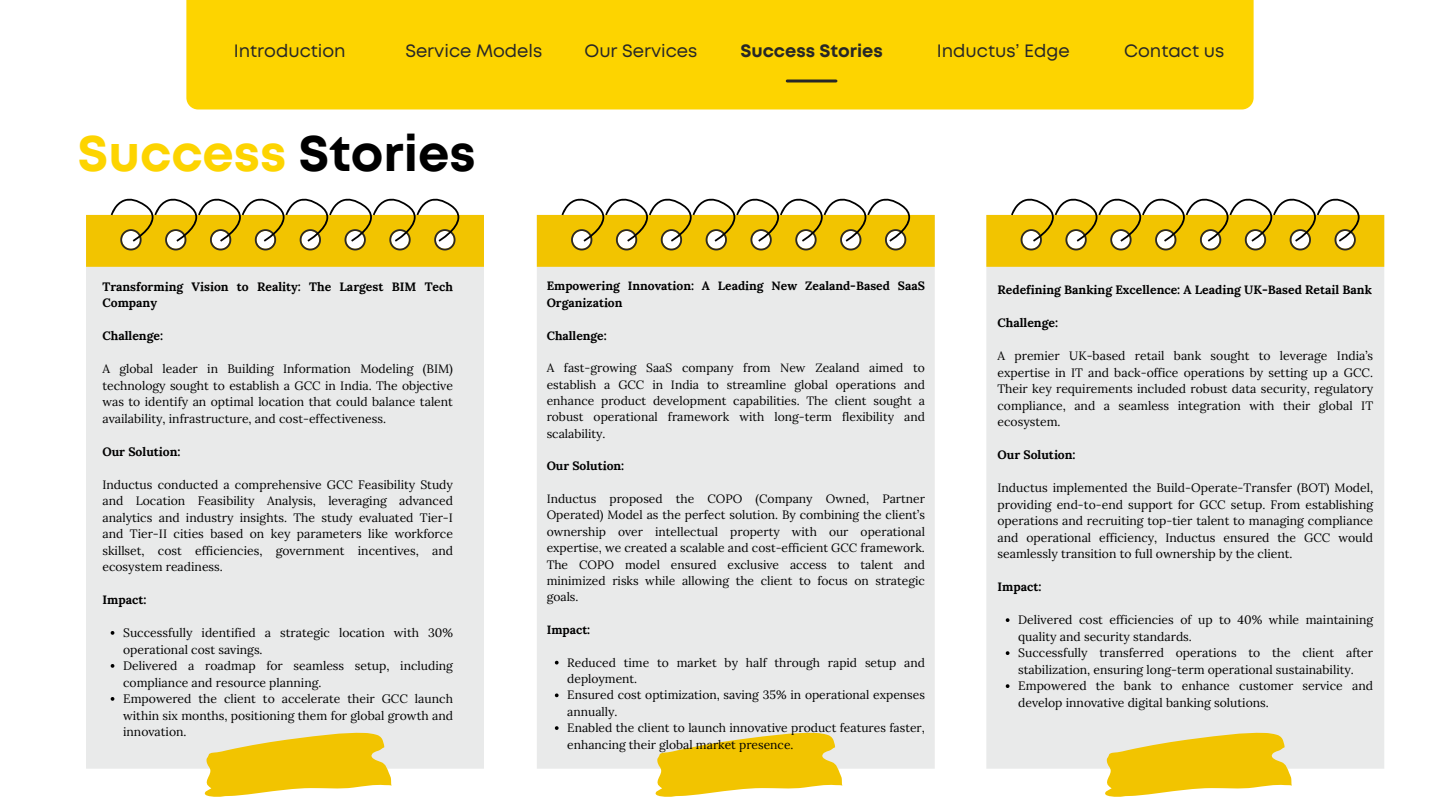
<style>
.page{position:relative;width:1440px;height:810px;background:#fff}
.page>*{position:absolute;margin:0;border:0;box-sizing:border-box;transform-origin:0 0}
.t1{font:700 50px "Mont";color:#fdd400}
.t2{font:17.9px "Mont";color:#272727}
.t3{font:700 17.9px "Mont";color:#272727}
.t4{font:12.2px/16.5px "Lora";color:#000;text-align:justify}
.t5{font:700 12.2px/16.5px "Lora";color:#000}
.t6{font:12.1px/16.4px "Lora";color:#000}
.t7{font:700 12.1px/16.4px "Lora";color:#000}
.s1{color:#000}
</style>
<div class="page">
<div style="left:186px;top:0;width:1068px;height:110px;background:#fdd400"></div>
<div style="left:86px;top:267px;width:398px;height:502px;background:#e9eaea"></div>
<svg style="left:200px;top:732px;width:192px;height:65px;background:#f2d147"></svg>
<svg style="left:86px;top:198px;width:398px;height:69px"></svg>
<svg style="left:111px;top:631px;width:3px;height:4px"></svg>
<svg style="left:111px;top:664px;width:3px;height:4px"></svg>
<svg style="left:111px;top:697px;width:3px;height:4px"></svg>
<div style="left:537px;top:267px;width:398px;height:502px;background:#e9eaea"></div>
<svg style="left:651px;top:732px;width:191px;height:65px;background:#f1d146"></svg>
<svg style="left:537px;top:198px;width:398px;height:69px"></svg>
<svg style="left:555px;top:661px;width:4px;height:3px"></svg>
<svg style="left:555px;top:693px;width:4px;height:4px"></svg>
<svg style="left:555px;top:726px;width:4px;height:4px"></svg>
<div style="left:986px;top:267px;width:398px;height:502px;background:#e9eaea"></div>
<svg style="left:1101px;top:732px;width:191px;height:65px;background:#f1d146"></svg>
<svg style="left:986px;top:198px;width:398px;height:69px"></svg>
<svg style="left:1006px;top:618px;width:3px;height:4px"></svg>
<svg style="left:1006px;top:651px;width:3px;height:4px"></svg>
<svg style="left:1006px;top:684px;width:3px;height:4px"></svg>
<hr style="left:787px;top:80px;width:49px;height:2px;background:#272727">
<h2 class="t2" style="left:222px;top:44px;width:113px">Introduction</h2>
<h3 class="t2" style="left:393px;top:44px;width:139px">Service Models</h3>
<h3 class="t2" style="left:585px;top:44px;width:114px">Our Services</h3>
<h3 class="t3" style="left:740px;top:44px;width:144px">Success Stories</h3>
<h2 class="t2" style="left:937px;top:44px;width:134px">Inductus’ Edge</h2>
<p class="t2" style="left:1124px;top:44px;width:101px">Contact us</p>
<h4 class="t2" style="left:234px;top:44px;width:113px">Introduction</h4>
<p class="t2" style="left:405px;top:44px;width:139px">Service Models</p>
<h3 class="t1" style="left:78px;top:135px;width:400px">Success <span class="s1">Stories</span></h3>
<p class="t5" style="left:102px;top:278px;width:352px">Transforming Vision to Reality: The Largest BIM Tech<br>Company</p>
<h3 class="t5" style="left:102px;top:327px;width:62px">Challenge:</h3>
<h3 class="t4" style="left:102px;top:360px;width:352px">A global leader in Building Information Modeling (BIM) technology sought to establish a GCC in India. The objective was to identify an optimal location that could balance talent availability, infrastructure, and cost-effectiveness.</h3>
<h1 class="t5" style="left:102px;top:443px;width:80px">Our Solution:</h1>
<p class="t4" style="left:102px;top:476px;width:352px">Inductus conducted a comprehensive GCC Feasibility Study and Location Feasibility Analysis, leveraging advanced analytics and industry insights. The study evaluated Tier-I and Tier-II cities based on key parameters like workforce skillset, cost efficiencies, government incentives, and ecosystem readiness.</p>
<h4 class="t5" style="left:102px;top:591px;width:46px">Impact:</h4>
<h4 class="t4" style="left:123px;top:624px;width:331px">Successfully identified a strategic location with 30% operational cost savings.</h4>
<p class="t4" style="left:123px;top:657px;width:331px">Delivered a roadmap for seamless setup, including compliance and resource planning.</p>
<h4 class="t4" style="left:123px;top:690px;width:331px">Empowered the client to accelerate their GCC launch within six months, positioning them for global growth and innovation.</h4>
<p class="t7" style="left:547px;top:278px;width:380px">Empowering Innovation: A Leading New Zealand-Based SaaS<br>Organization</p>
<h4 class="t7" style="left:547px;top:327px;width:62px">Challenge:</h4>
<p class="t6" style="left:547px;top:360px;width:380px;text-align:justify">A fast-growing SaaS company from New Zealand aimed to establish a GCC in India to streamline global operations and enhance product development capabilities. The client sought a robust operational framework with long-term flexibility and scalability.</p>
<p class="t7" style="left:547px;top:458px;width:79px">Our Solution:</p>
<p class="t6" style="left:547px;top:490px;width:380px;text-align:justify">Inductus proposed the COPO (Company Owned, Partner Operated) Model as the perfect solution. By combining the client’s ownership over intellectual property with our operational expertise, we created a scalable and cost-efficient GCC framework.<br>The COPO model ensured exclusive access to talent and minimized risks while allowing the client to focus on strategic goals.</p>
<p class="t7" style="left:547px;top:621px;width:45px">Impact:</p>
<p class="t6" style="left:567px;top:654px;width:359px">Reduced time to market by half through rapid setup and deployment.</p>
<h4 class="t6" style="left:567px;top:687px;width:359px">Ensured cost optimization, saving 35% in operational expenses annually.</h4>
<h4 class="t6" style="left:567px;top:720px;width:359px">Enabled the client to launch innovative product features faster, enhancing their global market presence.</h4>
<p class="t5" style="left:997px;top:282px;width:376px">Redefining Banking Excellence: A Leading UK-Based Retail Bank</p>
<h4 class="t5" style="left:997px;top:315px;width:62px">Challenge:</h4>
<p class="t4" style="left:997px;top:348px;width:377px">A premier UK-based retail bank sought to leverage India’s expertise in IT and back-office operations by setting up a GCC.<br>Their key requirements included robust data security, regulatory compliance, and a seamless integration with their global IT ecosystem.</p>
<h4 class="t5" style="left:997px;top:447px;width:80px">Our Solution:</h4>
<p class="t4" style="left:997px;top:480px;width:377px">Inductus implemented the Build-Operate-Transfer (BOT) Model, providing end-to-end support for GCC setup. From establishing operations and recruiting top-tier talent to managing compliance and operational efficiency, Inductus ensured the GCC would seamlessly transition to full ownership by the client.</p>
<p class="t5" style="left:997px;top:579px;width:46px">Impact:</p>
<p class="t4" style="left:1018px;top:612px;width:356px">Delivered cost efficiencies of up to 40% while maintaining quality and security standards.</p>
<p class="t4" style="left:1018px;top:645px;width:356px">Successfully transferred operations to the client after stabilization, ensuring long-term operational sustainability.</p>
<h4 class="t4" style="left:1018px;top:678px;width:356px">Empowered the bank to enhance customer service and develop innovative digital banking solutions.</h4>
</div>
